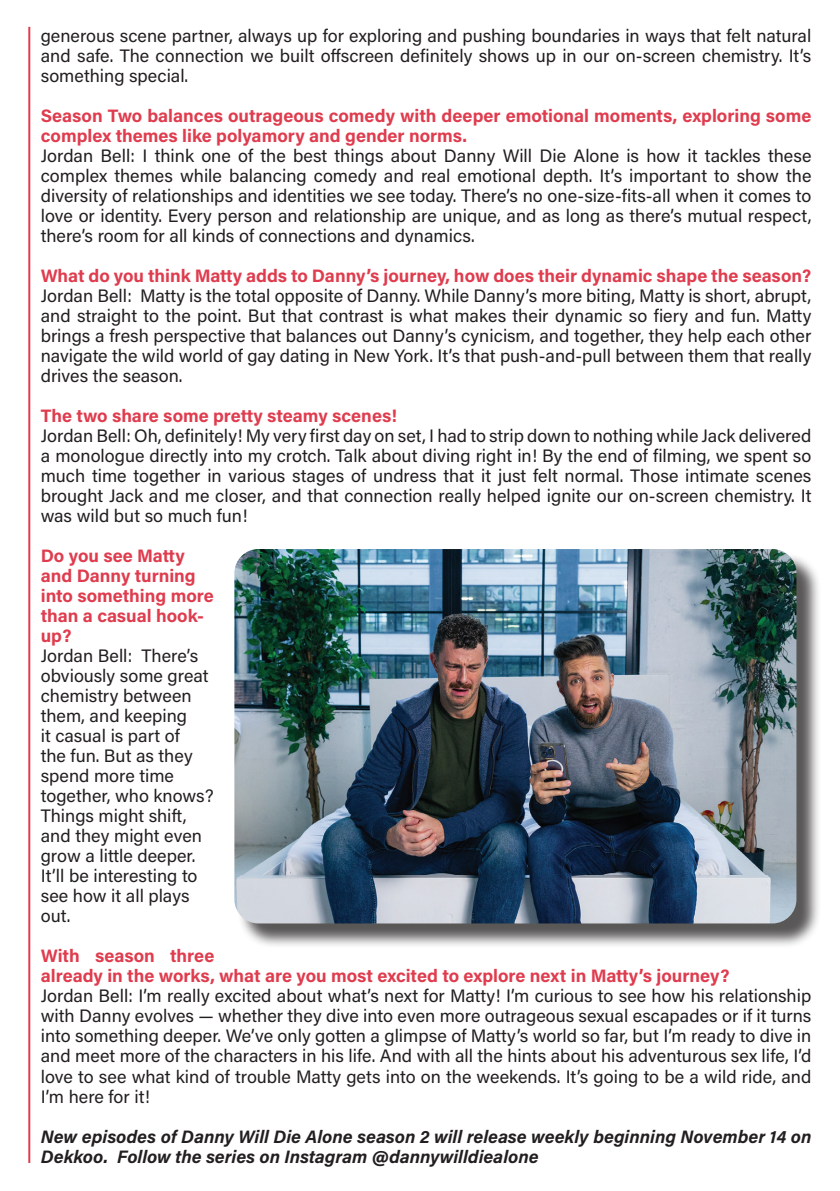
<style>
.page{position:relative;width:840px;height:1191px;background:#fff}
.page>*{position:absolute;margin:0;border:0;box-sizing:border-box;transform-origin:0 0}
.t1{font:18px/20px "Acumin Pro";color:#231f20;text-align:justify}
.t2{font:700 18px/20px "Acumin Pro";color:#df3c4e}
.t3{font:italic 700 18px/20px "Acumin Pro";color:#231f20}
</style>
<div class="page">
<hr style="left:28px;top:27px;width:2px;height:1136px;background:#df3c4e">
<div style="left:237px;top:552px;width:583px;height:396px;background:#231f20;opacity:.75"></div>
<img style="left:234px;top:549px;width:562px;height:374px">
<p class="t1" style="left:41px;top:25px;width:771px">generous scene partner, always up for exploring and pushing boundaries in ways that felt natural and safe. The connection we built offscreen definitely shows up in our on-screen chemistry. It’s something special.</p>
<p class="t2" style="left:41px;top:105px;width:771px">Season Two balances outrageous comedy with deeper emotional moments, exploring some complex themes like polyamory and gender norms.</p>
<p class="t1" style="left:41px;top:145px;width:771px">Jordan Bell: I think one of the best things about Danny Will Die Alone is how it tackles these complex themes while balancing comedy and real emotional depth. It’s important to show the diversity of relationships and identities we see today. There’s no one-size-fits-all when it comes to love or identity. Every person and relationship are unique, and as long as there’s mutual respect, there’s room for all kinds of connections and dynamics.</p>
<p class="t2" style="left:41px;top:265px;width:771px">What do you think Matty adds to Danny’s journey, how does their dynamic shape the season?</p>
<p class="t1" style="left:41px;top:285px;width:771px">Jordan Bell: Matty is the total opposite of Danny. While Danny’s more biting, Matty is short, abrupt, and straight to the point. But that contrast is what makes their dynamic so fiery and fun. Matty brings a fresh perspective that balances out Danny’s cynicism, and together, they help each other navigate the wild world of gay dating in New York. It’s that push-and-pull between them that really drives the season.</p>
<p class="t2" style="left:41px;top:405px;width:357px">The two share some pretty steamy scenes!</p>
<p class="t1" style="left:41px;top:425px;width:771px">Jordan Bell: Oh, definitely! My very first day on set, I had to strip down to nothing while Jack delivered a monologue directly into my crotch. Talk about diving right in! By the end of filming, we spent so much time together in various stages of undress that it just felt normal. Those intimate scenes brought Jack and me closer, and that connection really helped ignite our on-screen chemistry. It was wild but so much fun!</p>
<p class="t2" style="left:41px;top:545px;width:174px">Do you see Matty and Danny turning into something more than a casual hook&shy;up?</p>
<p class="t1" style="left:41px;top:645px;width:174px;text-align:left">Jordan Bell: There’s obviously some great chemistry between them, and keeping<br>it casual is part of<br>the fun. But as they spend more time together, who knows?<br>Things might shift, and they might even grow a little deeper.<br>It’ll be interesting to see how it all plays out.</p>
<p class="t2" style="left:41px;top:945px;width:690px">With season three<br>already in the works, what are you most excited to explore next in Matty’s journey?</p>
<p class="t1" style="left:41px;top:985px;width:771px">Jordan Bell: I’m really excited about what’s next for Matty! I’m curious to see how his relationship with Danny evolves — whether they dive into even more outrageous sexual escapades or if it turns into something deeper. We’ve only gotten a glimpse of Matty’s world so far, but I’m ready to dive in and meet more of the characters in his life. And with all the hints about his adventurous sex life, I’d love to see what kind of trouble Matty gets into on the weekends. It’s going to be a wild ride, and I’m here for it!</p>
<p class="t3" style="left:41px;top:1125px;width:771px">New episodes of Danny Will Die Alone season 2 will release weekly beginning November 14 on<br>Dekkoo. Follow the series on Instagram @dannywilldiealone</p>
</div>
